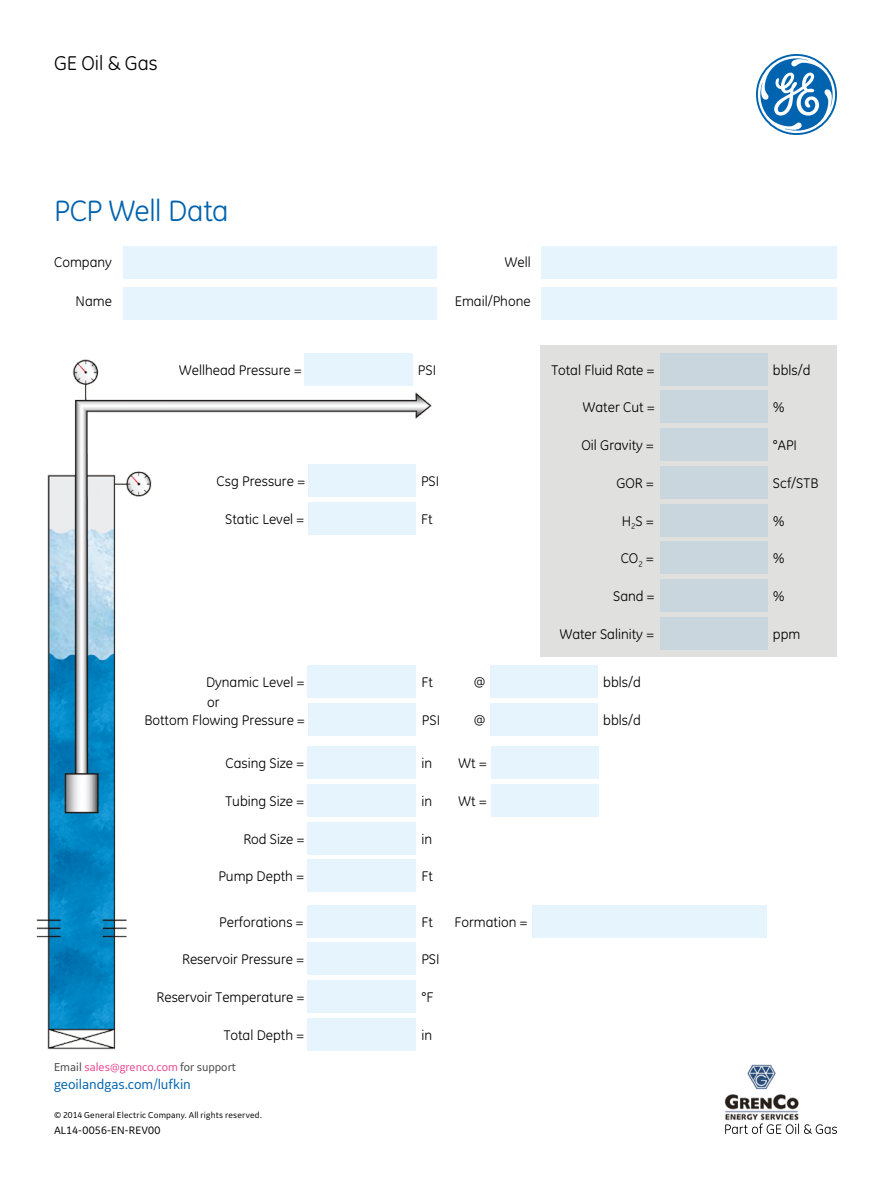
<style>
.page{position:relative;width:891px;height:1188px;background:#fff}
.page>*{position:absolute;margin:0;border:0;box-sizing:border-box;transform-origin:0 0}
.t1{font:30px "GE Inspira";letter-spacing:-.015em;color:#0063af}
.t2{font:20.25px "GE Inspira";letter-spacing:-.005em;color:#000}
.t3{font:14.25px/17.4px "GE Inspira";color:#000}
.t4{font:14.25px "GE Inspira Sans";color:#0063af}
.t5{font:12px "GE Inspira Sans";color:#e94190}
.t6{font:11.25px "GE Inspira Sans";letter-spacing:.01em;color:#000}
.t7{font:9px "GE Inspira Sans";letter-spacing:.02em;color:#000}
.s1{color:#454444}
</style>
<div class="page">
<img style="left:36px;top:246px;width:669px;height:805px">
<div style="left:541px;top:345px;width:296px;height:311px;background:#e0e0df"></div>
<div style="left:123px;top:246px;width:313px;height:33px;background:#e6f4fd"></div>
<div style="left:123px;top:287px;width:313px;height:33px;background:#e6f4fd"></div>
<div style="left:542px;top:246px;width:295px;height:33px;background:#e6f4fd"></div>
<div style="left:542px;top:287px;width:295px;height:33px;background:#e6f4fd"></div>
<div style="left:305px;top:353px;width:108px;height:33px;background:#e6f4fd"></div>
<div style="left:308px;top:465px;width:108px;height:32px;background:#e6f4fd"></div>
<div style="left:308px;top:502px;width:108px;height:33px;background:#e6f4fd"></div>
<div style="left:308px;top:943px;width:108px;height:32px;background:#e6f4fd"></div>
<div style="left:308px;top:980px;width:108px;height:33px;background:#e6f4fd"></div>
<div style="left:308px;top:1018px;width:108px;height:33px;background:#e6f4fd"></div>
<div style="left:308px;top:905px;width:108px;height:32px;background:#e6f4fd"></div>
<div style="left:532px;top:905px;width:235px;height:32px;background:#e6f4fd"></div>
<div style="left:308px;top:822px;width:108px;height:32px;background:#e6f4fd"></div>
<div style="left:308px;top:860px;width:108px;height:32px;background:#e6f4fd"></div>
<div style="left:308px;top:746px;width:108px;height:33px;background:#e6f4fd"></div>
<div style="left:491px;top:746px;width:108px;height:33px;background:#e6f4fd"></div>
<div style="left:308px;top:784px;width:108px;height:33px;background:#e6f4fd"></div>
<div style="left:491px;top:784px;width:108px;height:33px;background:#e6f4fd"></div>
<div style="left:308px;top:666px;width:108px;height:32px;background:#e6f4fd"></div>
<div style="left:490px;top:666px;width:108px;height:32px;background:#e6f4fd"></div>
<div style="left:308px;top:703px;width:108px;height:32px;background:#e6f4fd"></div>
<div style="left:490px;top:703px;width:108px;height:32px;background:#e6f4fd"></div>
<svg style="left:756px;top:54px;width:81px;height:81px"></svg>
<div style="left:660px;top:353px;width:108px;height:32px;background:#cad6dd"></div>
<div style="left:660px;top:391px;width:108px;height:32px;background:#cad6dd"></div>
<div style="left:660px;top:428px;width:108px;height:33px;background:#cad6dd"></div>
<div style="left:660px;top:466px;width:108px;height:33px;background:#cad6dd"></div>
<div style="left:660px;top:504px;width:108px;height:32px;background:#cad6dd"></div>
<div style="left:660px;top:542px;width:108px;height:32px;background:#cad6dd"></div>
<div style="left:660px;top:579px;width:108px;height:33px;background:#cad6dd"></div>
<div style="left:660px;top:617px;width:108px;height:32px;background:#cad6dd"></div>
<svg style="left:725px;top:1123px;width:112px;height:11px"></svg>
<img style="left:724px;top:1064px;width:75px;height:57px">
<h3 class="t2" style="left:54px;top:51px;width:105px">GE Oil &amp; Gas</h3>
<h2 class="t1" style="left:54px;top:193px;width:176px">PCP Well Data</h2>
<p class="t3" style="left:54px;top:253px;width:59px">Company</p>
<p class="t3" style="left:505px;top:253px;width:27px">Well</p>
<p class="t3" style="left:76px;top:292px;width:38px">Name</p>
<p class="t3" style="left:455px;top:292px;width:77px">Email/Phone</p>
<p class="t3" style="left:179px;top:361px;width:124px">Wellhead Pressure =</p>
<p class="t3" style="left:418px;top:361px;width:20px">PSI</p>
<p class="t3" style="left:551px;top:361px;width:105px">Total Fluid Rate =</p>
<p class="t3" style="left:773px;top:361px;width:39px">bbls/d</p>
<p class="t3" style="left:583px;top:399px;width:73px">Water Cut =</p>
<p class="t3" style="left:773px;top:399px;width:13px">%</p>
<p class="t3" style="left:581px;top:436px;width:74px">Oil Gravity =</p>
<p class="t3" style="left:773px;top:436px;width:26px">°API</p>
<p class="t3" style="left:217px;top:473px;width:90px">Csg Pressure =</p>
<p class="t3" style="left:421px;top:473px;width:20px">PSI</p>
<p class="t3" style="left:616px;top:474px;width:39px">GOR =</p>
<p class="t3" style="left:773px;top:474px;width:47px">Scf/STB</p>
<p class="t3" style="left:225px;top:510px;width:80px">Static Level =</p>
<p class="t3" style="left:421px;top:510px;width:13px">Ft</p>
<p class="t3" style="left:622px;top:512px;width:33px">H<sub>2</sub>S =</p>
<p class="t3" style="left:773px;top:512px;width:13px">%</p>
<p class="t3" style="left:621px;top:550px;width:34px">CO<sub>2</sub> =</p>
<p class="t3" style="left:773px;top:550px;width:13px">%</p>
<p class="t3" style="left:613px;top:587px;width:43px">Sand =</p>
<p class="t3" style="left:773px;top:587px;width:13px">%</p>
<p class="t3" style="left:560px;top:625px;width:96px">Water Salinity =</p>
<p class="t3" style="left:773px;top:625px;width:29px">ppm</p>
<p class="t3" style="left:206px;top:674px;width:100px">Dynamic Level =</p>
<p class="t3" style="left:421px;top:674px;width:13px">Ft</p>
<p class="t3" style="left:474px;top:674px;width:13px">@</p>
<p class="t3" style="left:603px;top:674px;width:39px">bbls/d</p>
<p class="t3" style="left:144px;top:694px;width:162px;text-indent:63px">or<br>Bottom Flowing Pressure =</p>
<p class="t3" style="left:422px;top:711px;width:20px">PSI</p>
<p class="t3" style="left:474px;top:711px;width:13px">@</p>
<p class="t3" style="left:603px;top:711px;width:39px">bbls/d</p>
<p class="t3" style="left:226px;top:755px;width:80px">Casing Size =</p>
<p class="t3" style="left:421px;top:755px;width:12px">in</p>
<p class="t3" style="left:459px;top:755px;width:29px">Wt =</p>
<p class="t3" style="left:226px;top:792px;width:80px">Tubing Size =</p>
<p class="t3" style="left:421px;top:792px;width:12px">in</p>
<p class="t3" style="left:459px;top:792px;width:29px">Wt =</p>
<p class="t3" style="left:243px;top:830px;width:63px">Rod Size =</p>
<p class="t3" style="left:421px;top:830px;width:12px">in</p>
<p class="t3" style="left:218px;top:868px;width:87px">Pump Depth =</p>
<p class="t3" style="left:421px;top:868px;width:13px">Ft</p>
<p class="t3" style="left:219px;top:913px;width:86px">Perforations =</p>
<p class="t3" style="left:421px;top:913px;width:13px">Ft</p>
<p class="t3" style="left:454px;top:913px;width:74px">Formation =</p>
<p class="t3" style="left:182px;top:951px;width:123px">Reservoir Pressure =</p>
<p class="t3" style="left:421px;top:951px;width:20px">PSI</p>
<p class="t3" style="left:157px;top:989px;width:149px">Reservoir Temperature =</p>
<p class="t3" style="left:421px;top:989px;width:13px">°F</p>
<p class="t3" style="left:224px;top:1026px;width:82px">Total Depth =</p>
<p class="t3" style="left:421px;top:1026px;width:12px">in</p>
<p class="t5" style="left:54px;top:1059px;width:184px"><span class="s1">Email</span> sales@grenco.com <span class="s1">for support</span></p>
<p class="t4" style="left:54px;top:1075px;width:139px">geoilandgas.com/lufkin</p>
<p class="t7" style="left:54px;top:1109px;width:209px">© 2014 General Electric Company. All rights reserved.</p>
<p class="t6" style="left:54px;top:1123px;width:108px">AL14-0056-EN-REV00</p>
</div>
